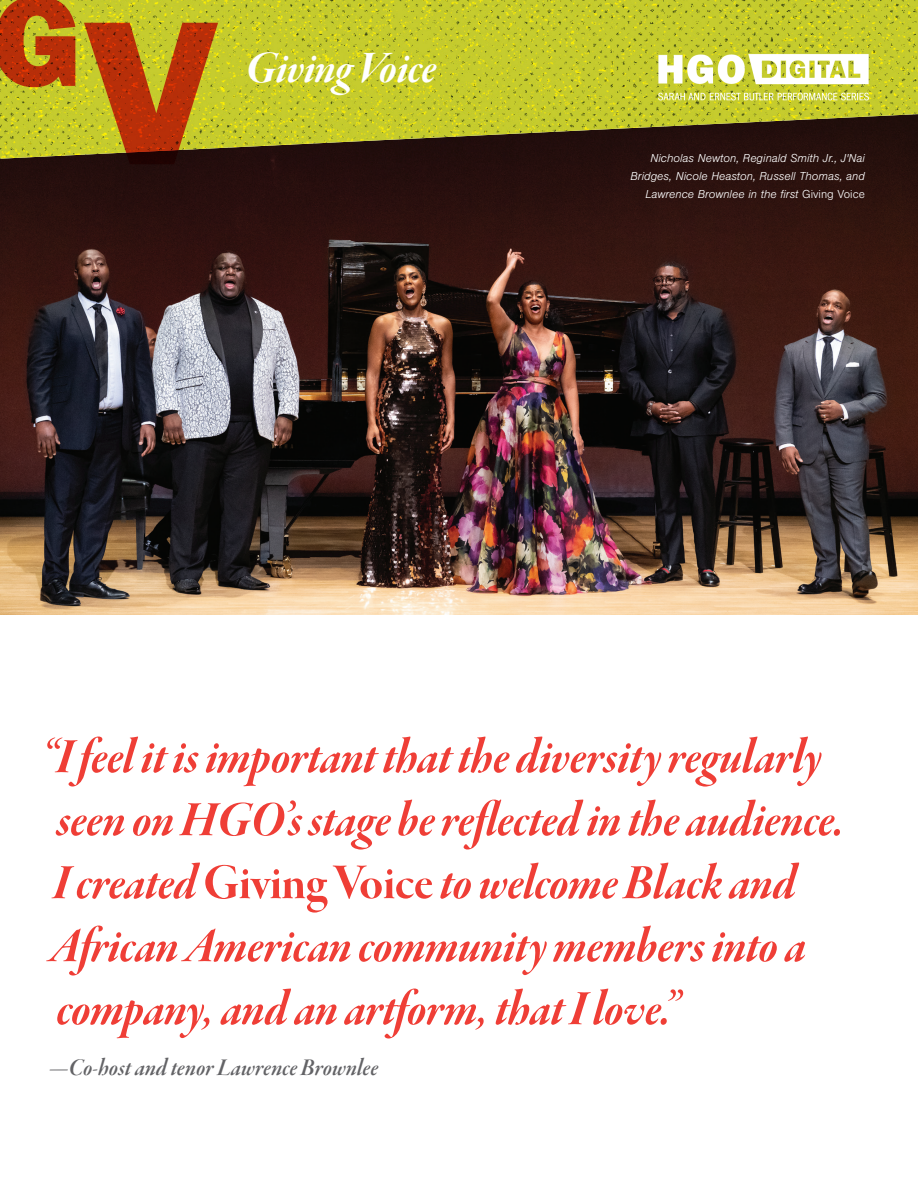
<style>
.page{position:relative;width:918px;height:1188px;background:#fff}
.page>*{position:absolute;margin:0;border:0;box-sizing:border-box;transform-origin:0 0}
.t1{font:52.5px/63px "Garamond Premr Pro Bd It Disp";letter-spacing:-.01em;color:#ef3e36}
.t2{font:48px "Garamond Premr Pro Bd It Disp";letter-spacing:-.01em;color:#fff}
.t3{font:25.5px "Garamond Premr Pro Smbd It Disp";color:#636366}
.body{font:italic 300 12px/18px "Nimbus San";color:#fff;text-align:right}
.s1{font-style:normal}
.s2{font-family:"Garamond Premr Pro Bd Disp"}
</style>
<div class="page">
<img style="left:0;top:159px;width:918px;height:456px">
<img style="left:0;top:0;width:918px;height:159px">
<img style="left:634px;top:47px;width:259px;height:72px">
<svg style="left:84px;top:23px;width:134px;height:141px;background:#b06a16"></svg>
<svg style="left:0;top:0;width:75px;height:87px;background:#b95510"></svg>
<p class="t2" style="left:245px;top:42px;width:192px">Giving Voice</p>
<p class="body" style="left:631px;top:149px;width:236px">Nicholas Newton, Reginald Smith Jr., J'Nai<br>Bridges, Nicole Heaston, Russell Thomas, and<br>Lawrence Brownlee in the first <span class="s1">Giving Voice</span></p>
<p class="t1" style="left:39px;top:728px;width:807px">“I feel it is important that the diversity regularly seen on HGO’s stage be reflected in the audience.<br>I created <span class="s2">Giving Voice</span> to welcome Black and African American community members into a company, and an artform, that I love.”</p>
<p class="t3" style="left:49px;top:1054px;width:331px">—Co-host and tenor Lawrence Brownlee</p>
</div>
